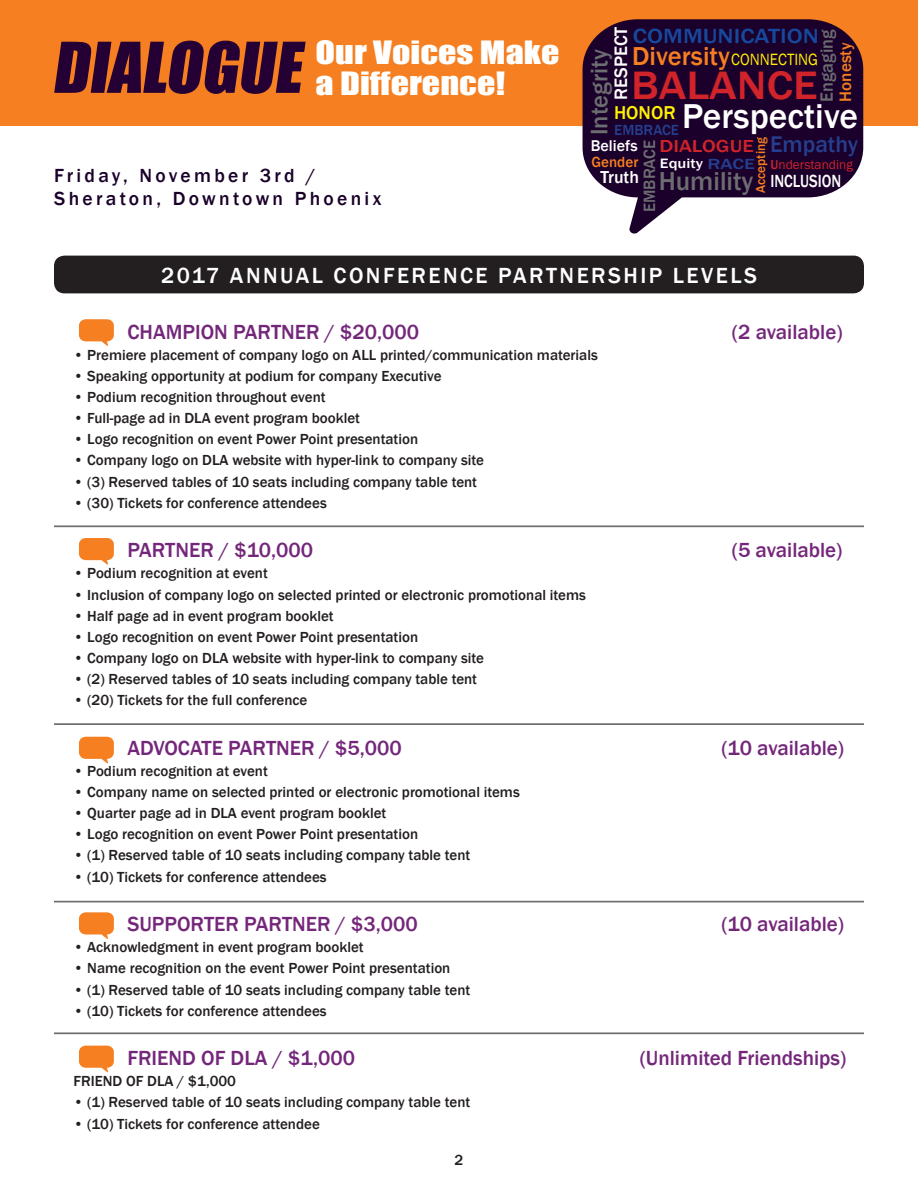
<style>
.page{position:relative;width:918px;height:1188px;background:#fff}
.page>*{position:absolute;margin:0;border:0;box-sizing:border-box;transform-origin:0 0}
.t1{font:64.65px "Impact";color:#250034}
.t2{font:500 40.8px "Franklin Gothic";color:#d1232a;scale:1.12 1}
.t3{font:500 35.4px "Franklin Gothic";color:#fff}
.t4{font:29.55px/30.8px "Impact";color:#fff;scale:1.22 1}
.t5{font:500 26.7px "Franklin Gothic";color:#f57f21}
.t6{font:500 26.7px "Franklin Gothic";color:#6c6d70}
.t7{font:500 24.6px "Franklin Gothic";color:#6c6d70}
.t8{font:500 23.25px "Franklin Gothic";color:#253f8e}
.t9{font:500 22.5px "Franklin Gothic";letter-spacing:.11em;color:#fff}
.t10{font:500 21.15px "Franklin Gothic";color:#16489c;scale:1.18 1}
.t11{font:500 21px "Franklin Gothic";color:#74277a}
.t12{font:500 19.5px "Franklin Gothic";letter-spacing:.17em;color:#1a002a}
.t13{font:500 19.05px "Franklin Gothic";color:#fff101}
.t14{font:500 18.6px "Franklin Gothic";color:#fff}
.t15{font:500 18.3px "Franklin Gothic";color:#6c6d70}
.t16{font:500 18px "Franklin Gothic";color:#fff;scale:.83 1}
.t17{font:500 17.85px "Franklin Gothic";color:#d1232a;scale:1.19 1}
.t18{font:500 17.85px "Franklin Gothic";color:#fff}
.t19{font:500 17.1px "Franklin Gothic";color:#f57f21}
.t20{font:500 16.95px "Franklin Gothic";color:#6c6d70}
.t21{font:16.8px "Franklin Gothic";color:#fff101;scale:.91 1}
.t22{font:500 16.05px "Franklin Gothic";color:#fff}
.t23{font:500 15.15px "Franklin Gothic";color:#253f8e}
.t24{font:500 15.15px "Franklin Gothic";color:#f57f21}
.t25{font:500 15px "Franklin Gothic";color:#231f20}
.t26{font:500 13.95px "Franklin Gothic";color:#fff;scale:1.18 1}
.t27{font:13.35px "Franklin Gothic";color:#d1232a}
.t28{font:500 13.35px "Franklin Gothic";color:#f57f21}
.s1{font-size:15.15px;color:#253f8e}
.s2{font-weight:500}
</style>
<div class="page">
<hr style="left:54px;top:525px;width:810px;height:2px;background:#6c6d70">
<hr style="left:54px;top:723px;width:810px;height:2px;background:#6c6d70">
<hr style="left:54px;top:901px;width:810px;height:1px;background:#6c6d70">
<hr style="left:54px;top:1032px;width:810px;height:2px;background:#6c6d70">
<div style="left:54px;top:256px;width:810px;height:37px;background:#231f20;border-radius:10px"></div>
<div style="left:0;top:0;width:918px;height:125px;background:#f57f21"></div>
<svg style="left:79px;top:319px;width:35px;height:27px"></svg>
<svg style="left:79px;top:538px;width:35px;height:27px"></svg>
<svg style="left:79px;top:737px;width:35px;height:27px"></svg>
<svg style="left:79px;top:912px;width:35px;height:27px"></svg>
<svg style="left:79px;top:1046px;width:35px;height:26px"></svg>
<svg style="left:583px;top:19px;width:280px;height:215px;fill:#1a002a"></svg>
<p class="t1" style="left:51px;top:17px;width:264px">DIALOGUE</p>
<p class="t4" style="left:316px;top:36px;width:201px">Our Voices Make a Difference!</p>
<p class="t12" style="left:54px;top:163px;width:263px">Friday, November 3rd /</p>
<p class="t12" style="left:54px;top:186px;width:329px">Sheraton, Downtown Phoenix</p>
<p class="t14" style="left:610px;top:100px;width:75px;rotate:-90deg">RESPECT</p>
<p class="t10" style="left:633px;top:22px;width:159px">COMMUNICATION</p>
<p class="t15" style="left:815px;top:102px;width:74px;rotate:-90deg">Engaging</p>
<p class="t19" style="left:835px;top:102px;width:61px;rotate:-90deg">Honesty</p>
<p class="t5" style="left:632px;top:39px;width:99px">Diversity</p>
<p class="t7" style="left:584px;top:135px;width:88px;rotate:-90deg">Integrity</p>
<p class="t21" style="left:731px;top:49px;width:97px">CONNECTING</p>
<p class="t2" style="left:631px;top:60px;width:168px">BALANCE</p>
<p class="t3" style="left:682px;top:95px;width:177px">Perspective</p>
<p class="t13" style="left:614px;top:101px;width:63px">HONOR</p>
<p class="t23" style="left:614px;top:120px;width:66px">EMBRACE</p>
<p class="t18" style="left:600px;top:166px;width:40px">Truth</p>
<p class="t8" style="left:770px;top:130px;width:90px">Empathy</p>
<p class="t28" style="left:753px;top:193px;width:58px;rotate:-90deg">Accepting</p>
<p class="t17" style="left:659px;top:135px;width:81px">DIALOGUE</p>
<p class="t20" style="left:639px;top:212px;width:74px;rotate:-90deg">EMBRACE</p>
<p class="t22" style="left:591px;top:136px;width:48px">Beliefs</p>
<p class="t24" style="left:592px;top:152px;width:48px">Gender</p>
<p class="t26" style="left:660px;top:155px;width:82px">Equity <span class="s1">RACE</span></p>
<p class="t27" style="left:771px;top:156px;width:84px"><span class="s2">U</span>nderstanding</p>
<p class="t16" style="left:770px;top:170px;width:87px">INCLUSION</p>
<p class="t6" style="left:659px;top:165px;width:96px">Humility</p>
<p class="t9" style="left:161px;top:262px;width:597px">2017 ANNUAL CONFERENCE PARTNERSHIP LEVELS</p>
<p class="t11" style="left:127px;top:319px;width:293px">CHAMPION PARTNER / $20,000</p>
<p class="t11" style="left:732px;top:319px;width:112px">(2 available)</p>
<p class="t25" style="left:74px;top:345px;width:526px">• Premiere placement of company logo on ALL printed/communication materials</p>
<p class="t25" style="left:74px;top:367px;width:370px">• Speaking opportunity at podium for company Executive</p>
<p class="t25" style="left:74px;top:388px;width:254px">• Podium recognition throughout event</p>
<p class="t25" style="left:74px;top:409px;width:288px">• Full-page ad in DLA event program booklet</p>
<p class="t25" style="left:74px;top:430px;width:346px">• Logo recognition on event Power Point presentation</p>
<p class="t25" style="left:74px;top:451px;width:412px">• Company logo on DLA website with hyper-link to company site</p>
<p class="t25" style="left:74px;top:472px;width:405px">• (3) Reserved tables of 10 seats including company table tent</p>
<p class="t25" style="left:74px;top:493px;width:255px">• (30) Tickets for conference attendees</p>
<p class="t11" style="left:127px;top:537px;width:187px">PARTNER / $10,000</p>
<p class="t11" style="left:732px;top:537px;width:112px">(5 available)</p>
<p class="t25" style="left:74px;top:564px;width:196px">• Podium recognition at event</p>
<p class="t25" style="left:74px;top:585px;width:514px">• Inclusion of company logo on selected printed or electronic promotional items</p>
<p class="t25" style="left:74px;top:606px;width:262px">• Half page ad in event program booklet</p>
<p class="t25" style="left:74px;top:628px;width:346px">• Logo recognition on event Power Point presentation</p>
<p class="t25" style="left:74px;top:649px;width:412px">• Company logo on DLA website with hyper-link to company site</p>
<p class="t25" style="left:74px;top:670px;width:405px">• (2) Reserved tables of 10 seats including company table tent</p>
<p class="t25" style="left:74px;top:691px;width:235px">• (20) Tickets for the full conference</p>
<p class="t11" style="left:127px;top:735px;width:276px">ADVOCATE PARTNER / $5,000</p>
<p class="t11" style="left:721px;top:735px;width:124px">(10 available)</p>
<p class="t25" style="left:74px;top:762px;width:196px">• Podium recognition at event</p>
<p class="t25" style="left:74px;top:783px;width:448px">• Company name on selected printed or electronic promotional items</p>
<p class="t25" style="left:74px;top:804px;width:314px">• Quarter page ad in DLA event program booklet</p>
<p class="t25" style="left:74px;top:825px;width:346px">• Logo recognition on event Power Point presentation</p>
<p class="t25" style="left:74px;top:846px;width:398px">• (1) Reserved table of 10 seats including company table tent</p>
<p class="t25" style="left:74px;top:867px;width:255px">• (10) Tickets for conference attendees</p>
<p class="t11" style="left:127px;top:911px;width:292px">SUPPORTER PARTNER / $3,000</p>
<p class="t11" style="left:721px;top:911px;width:124px">(10 available)</p>
<p class="t25" style="left:74px;top:938px;width:292px">• Acknowledgment in event program booklet</p>
<p class="t25" style="left:74px;top:959px;width:378px">• Name recognition on the event Power Point presentation</p>
<p class="t25" style="left:74px;top:980px;width:398px">• (1) Reserved table of 10 seats including company table tent</p>
<p class="t25" style="left:74px;top:1001px;width:255px">• (10) Tickets for conference attendees</p>
<p class="t11" style="left:127px;top:1045px;width:229px">FRIEND OF DLA / $1,000</p>
<p class="t11" style="left:640px;top:1045px;width:208px">(Unlimited Friendships)</p>
<p class="t25" style="left:74px;top:1072px;width:164px">FRIEND OF DLA / $1,000</p>
<p class="t25" style="left:74px;top:1093px;width:398px">• (1) Reserved table of 10 seats including company table tent</p>
<p class="t25" style="left:74px;top:1114px;width:248px">• (10) Tickets for conference attendee</p>
<p class="t25" style="left:455px;top:1150px;width:10px">2</p>
</div>
